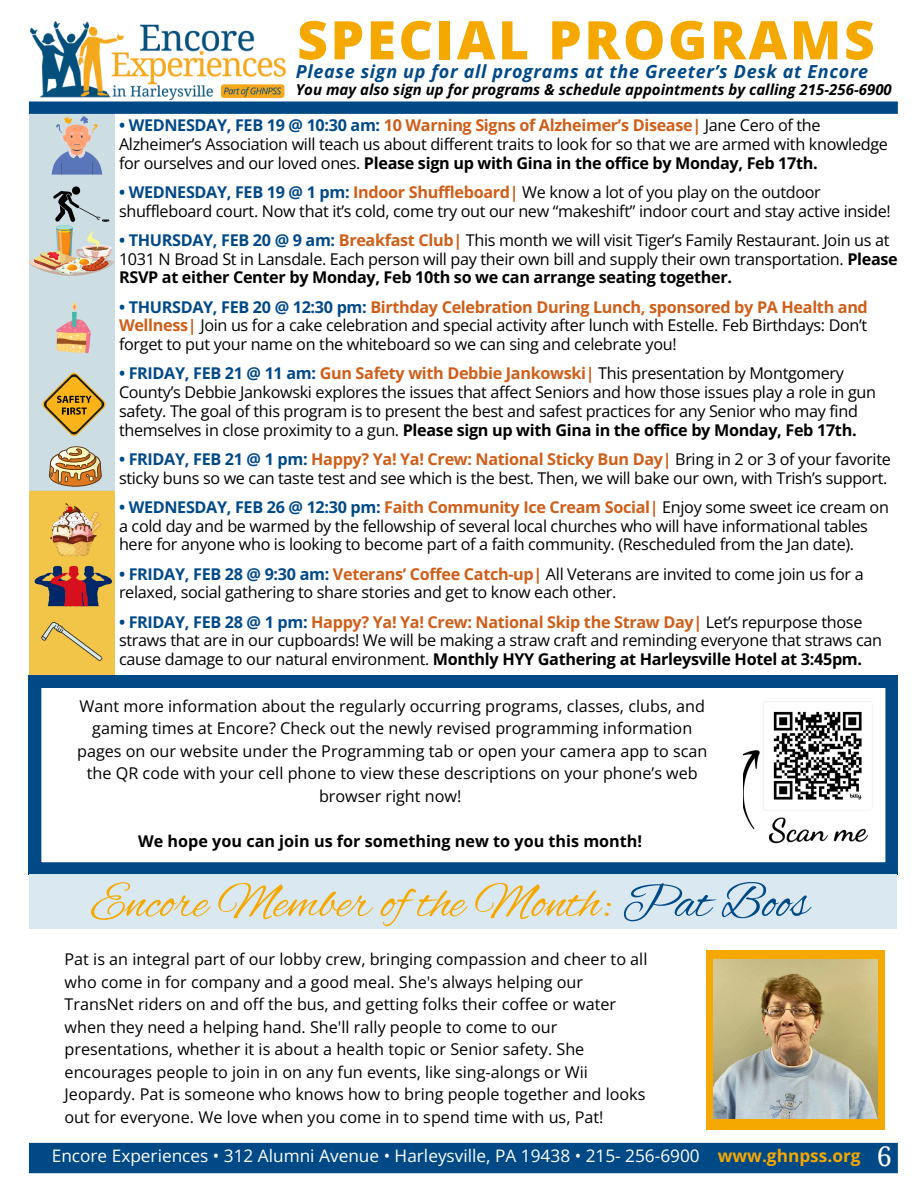
<style>
.page{position:relative;width:918px;height:1188px;background:#fff}
.page>*{position:absolute;margin:0;border:0;box-sizing:border-box;transform-origin:0 0}
.t1{font:800 53.25px "Open Sans";letter-spacing:.05em;color:#f5a800}
.t2{font:50.55px "Alex Brush";color:#f5a800}
.t3{font:27px "Droid Serif";color:#fff}
.t4{font:italic 700 18px "Open Sans";letter-spacing:.035em;color:#004987}
.t5{font:17.25px "Open Sans";color:#fff}
.t6{font:16.2px/18.8px "Open Sans";letter-spacing:-.02em;color:#000}
.t7{font:16.2px/22.5px "Open Sans";color:#000;text-align:center}
.t8{font:16.2px/18.8px "Open Sans";letter-spacing:-.02em;color:#020202}
.t9{font:700 16.2px "Open Sans";color:#000}
.t10{font:italic 700 15px "Open Sans";color:#000}
.s1{font-weight:700;color:#004987}
.s2{font-weight:700;color:#cf5e18}
.s3{font-weight:700}
.s4{color:#004987}
.s5{font-weight:700;color:#f5a800}
</style>
<div class="page">
<div style="left:29px;top:491px;width:85px;height:190px;background:#f2c548"></div>
<svg style="left:29px;top:676px;width:868px;height:199px"></svg>
<img style="left:743px;top:701px;width:133px;height:152px">
<div style="left:29px;top:1143px;width:869px;height:30px;background:#004987"></div>
<div style="left:29px;top:110px;width:85px;height:381px;background:#ccdde3"></div>
<img style="left:30px;top:21px;width:256px;height:79px">
<div style="left:29px;top:101px;width:869px;height:13px;background:#004987"></div>
<div style="left:706px;top:950px;width:178px;height:179px;background:#f5a800"></div>
<img style="left:713px;top:960px;width:165px;height:159px">
<svg style="left:42px;top:372px;width:64px;height:64px"></svg>
<svg style="left:35px;top:566px;width:77px;height:115px"></svg>
<svg style="left:56px;top:302px;width:35px;height:52px"></svg>
<svg style="left:49px;top:446px;width:53px;height:41px"></svg>
<svg style="left:52px;top:116px;width:50px;height:59px"></svg>
<img style="left:50px;top:503px;width:51px;height:53px">
<div style="left:29px;top:875px;width:868px;height:54px;background:#dae9f1"></div>
<img style="left:28px;top:185px;width:87px;height:91px">
<h4 class="t1" style="left:297px;top:2px;width:579px">SPECIAL PROGRAMS</h4>
<h4 class="t4" style="left:296px;top:59px;width:574px">Please sign up for all programs at the Greeter’s Desk at Encore</h4>
<h4 class="t10" style="left:296px;top:79px;width:598px">You may also sign up for programs &amp; schedule appointments by calling 215-256-6900</h4>
<h1 class="t6" style="left:119px;top:115px;width:770px"><span class="s1">• WEDNESDAY, FEB 19 @ 10:30 am:</span> <span class="s2">10 Warning Signs of Alzheimer’s Disease|</span> Jane Cero of the<br>Alzheimer’s Association will teach us about different traits to look for so that we are armed with knowledge for ourselves and our loved ones. <span class="s3">Please sign up with Gina in the office by Monday, Feb 17th.</span></h1>
<p class="t6" style="left:119px;top:182px;width:773px"><span class="s1">• WEDNESDAY, FEB 19 @ 1 pm:</span> <span class="s2">Indoor Shuffleboard|</span> We know a lot of you play on the outdoor shuffleboard court. Now that it’s cold, come try out our new “makeshift” indoor court and stay active inside!</p>
<p class="t6" style="left:119px;top:230px;width:780px"><span class="s1">• THURSDAY, FEB 20 @ 9 am:</span> <span class="s2">Breakfast Club|</span> This month we will visit Tiger’s Family Restaurant. Join us at<br>1031 N Broad St in Lansdale. Each person will pay their own bill and supply their own transportation. <span class="s3">Please<br>RSVP at either Center by Monday, Feb 10th so we can arrange seating together.</span></p>
<p class="t6" style="left:119px;top:297px;width:750px;text-align:justify"><span class="s1">• THURSDAY, FEB 20 @ 12:30 pm:</span> <span class="s2">Birthday Celebration During Lunch, sponsored by PA Health and Wellness|</span> Join us for a cake celebration and special activity after lunch with Estelle. Feb Birthdays: Don’t forget to put your name on the whiteboard so we can sing and celebrate you!</p>
<p class="t6" style="left:119px;top:364px;width:759px"><span class="s1">• FRIDAY, FEB 21 @ 11 am:</span> <span class="s2">Gun Safety with Debbie Jankowski|</span> This presentation by Montgomery County’s Debbie Jankowski explores the issues that affect Seniors and how those issues play a role in gun safety. The goal of this program is to present the best and safest practices for any Senior who may find themselves in close proximity to a gun. <span class="s3">Please sign up with Gina in the office by Monday, Feb 17th.</span></p>
<p class="t6" style="left:119px;top:449px;width:773px"><span class="s1">• FRIDAY, FEB 21 @ 1 pm:</span> <span class="s2">Happy? Ya! Ya! Crew: National Sticky Bun Day|</span> Bring in 2 or 3 of your favorite sticky buns so we can taste test and see which is the best. Then, we will bake our own, with Trish’s support.</p>
<p class="t6" style="left:119px;top:497px;width:771px"><span class="s1">• WEDNESDAY, FEB 26 @ 12:30 pm:</span> <span class="s2">Faith Community Ice Cream Social|</span> Enjoy some sweet ice cream on a cold day and be warmed by the fellowship of several local churches who will have informational tables here for anyone who is looking to become part of a faith community. (Rescheduled from the Jan date).</p>
<p class="t8" style="left:119px;top:564px;width:746px"><span class="s1">• FRIDAY, FEB 28 @ 9:30 am:</span> <span class="s2">Veterans’ Coffee Catch-up|</span> All Veterans are invited to come join us for a relaxed, social gathering to share stories and get to know each other.</p>
<p class="t6" style="left:119px;top:612px;width:765px"><span class="s1">• FRIDAY, FEB 28 @ 1 pm:</span> <span class="s2">Happy? Ya! Ya! Crew: National Skip the Straw Day|</span> Let’s repurpose those straws that are in our cupboards! We will be making a straw craft and reminding everyone that straws can cause damage to our natural environment. <span class="s3">Monthly HYY Gathering at Harleysville Hotel at 3:45pm.</span></p>
<h4 class="t7" style="left:77px;top:694px;width:632px">Want more information about the regularly occurring programs, classes, clubs, and gaming times at Encore? Check out the newly revised programming information pages on our website under the Programming tab or open your camera app to scan the QR code with your cell phone to view these descriptions on your phone’s web browser right now!</h4>
<h4 class="t9" style="left:138px;top:830px;width:506px">We hope you can join us for something new to you this month!</h4>
<h4 class="t2" style="left:91px;top:874px;width:719px">Encore Member of the Month: <span class="s4">Pat Boos</span></h4>
<h4 class="t7" style="left:65px;top:948px;width:584px;text-align:left">Pat is an integral part of our lobby crew, bringing compassion and cheer to all who come in for company and a good meal. She's always helping our TransNet riders on and off the bus, and getting folks their coffee or water when they need a helping hand. She'll rally people to come to our presentations, whether it is about a health topic or Senior safety. She encourages people to join in on any fun events, like sing-alongs or Wii Jeopardy. Pat is someone who knows how to bring people together and looks out for everyone. We love when you come in to spend time with us, Pat!</h4>
<p class="t5" style="left:52px;top:1144px;width:810px">Encore Experiences • 312 Alumni Avenue • Harleysville, PA 19438 • 215- 256-6900 <span class="s5">www.ghnpss.org</span></p>
<h4 class="t3" style="left:877px;top:1141px;width:17px">6</h4>
</div>
